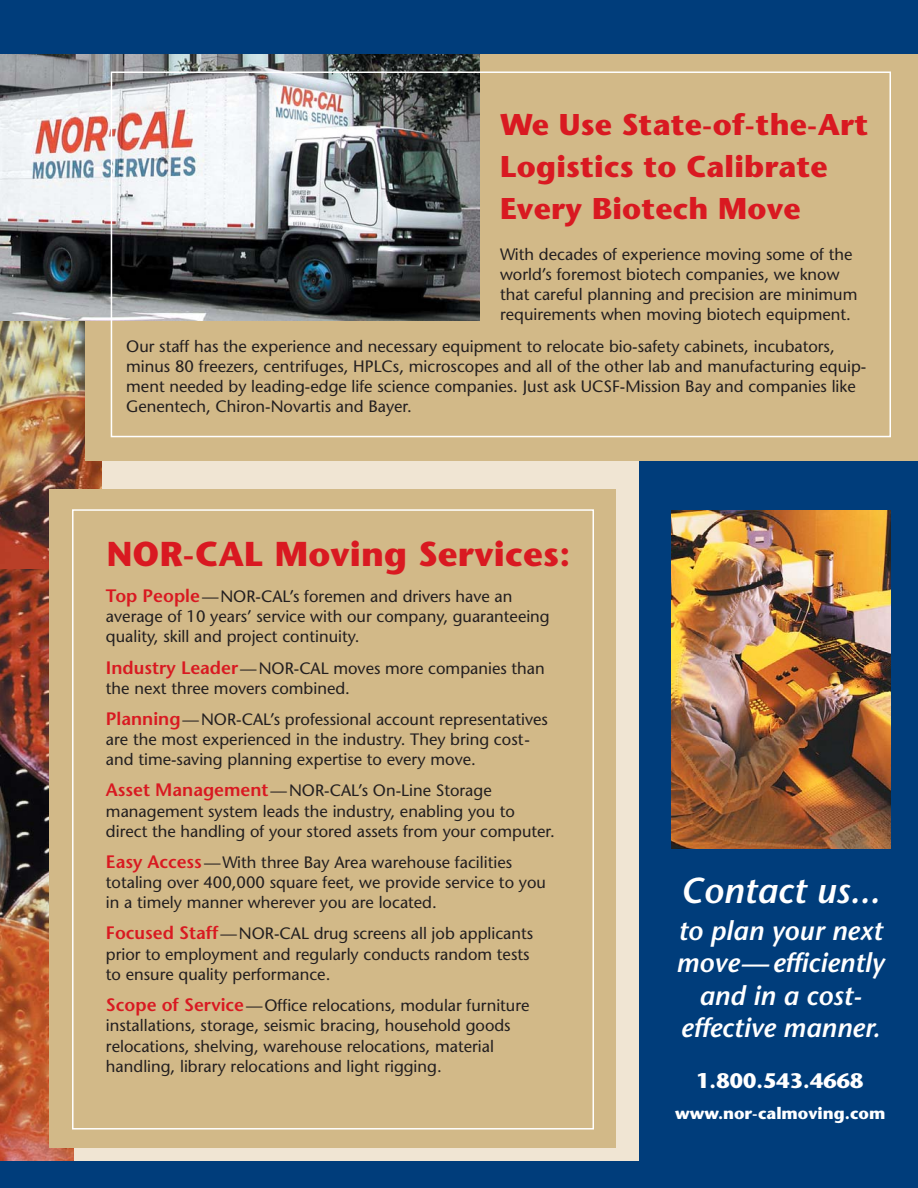
<style>
.page{position:relative;width:918px;height:1188px;background:#f0e5d3}
.page>*{position:absolute;margin:0;border:0;box-sizing:border-box;transform-origin:0 0}
.t1{font:italic 600 36px "Stone Sans";color:#fff}
.t2{font:700 34.5px "Stone Sans";letter-spacing:.005em;color:#d91921}
.t3{font:700 30px/42px "Stone Sans";letter-spacing:.005em;color:#d91921}
.t4{font:italic 600 27px/32.4px "Stone Sans";color:#fff;text-align:center}
.t5{font:700 21px "Stone Sans";letter-spacing:.005em;color:#fff}
.t6{font:16.5px/20.2px "Stone Sans";color:#231f20}
.t7{font:700 16.5px "Stone Sans";color:#fff}
.s1{font-weight:600;font-size:18px;color:#d91921}
</style>
<div class="page">
<img style="left:0;top:320px;width:101px;height:250px">
<div style="left:0;top:1161px;width:918px;height:27px;background:#003d7b"></div>
<div style="left:639px;top:457px;width:279px;height:711px;background:#003d7b"></div>
<div style="left:85px;top:16px;width:833px;height:445px;background:#d2b988"></div>
<img style="left:0;top:54px;width:479px;height:266px">
<img style="left:671px;top:511px;width:220px;height:338px">
<div style="left:0;top:0;width:918px;height:54px;background:#003d7b"></div>
<div style="left:111px;top:71px;width:780px;height:366px;border:2px solid #fff"></div>
<img style="left:0;top:570px;width:73px;height:591px">
<div style="left:49px;top:489px;width:567px;height:659px;background:#d2b988"></div>
<div style="left:72px;top:509px;width:522px;height:621px;border:2px solid #fff"></div>
<h3 class="t3" style="left:500px;top:107px;width:370px">We Use State-of-the-Art<br>Logistics to Calibrate<br>Every Biotech Move</h3>
<p class="t6" style="left:500px;top:246px;width:359px">With decades of experience moving some of the world’s foremost biotech companies, we know that careful planning and precision are minimum requirements when moving biotech equipment.</p>
<p class="t6" style="left:126px;top:337px;width:742px">Our staff has the experience and necessary equipment to relocate bio-safety cabinets, incubators, minus 80 freezers, centrifuges, HPLCs, microscopes and all of the other lab and manufacturing equip&shy;ment needed by leading-edge life science companies. Just ask UCSF-Mission Bay and companies like Genentech, Chiron-Novartis and Bayer.</p>
<h2 class="t2" style="left:107px;top:541px;width:465px">NOR-CAL Moving Services:</h2>
<p class="t6" style="left:106px;top:588px;width:445px"><span class="s1">Top People</span>—NOR-CAL’s foremen and drivers have an average of 10 years’ service with our company, guaranteeing quality, skill and project continuity.</p>
<p class="t6" style="left:106px;top:659px;width:440px"><span class="s1">Industry Leader</span>—NOR-CAL moves more companies than the next three movers combined.</p>
<p class="t6" style="left:106px;top:711px;width:444px"><span class="s1">Planning</span>—NOR-CAL’s professional account representatives are the most experienced in the industry. They bring cost&shy;and time-saving planning expertise to every move.</p>
<p class="t6" style="left:106px;top:782px;width:450px"><span class="s1">Asset Management</span>—NOR-CAL’s On-Line Storage management system leads the industry, enabling you to direct the handling of your stored assets from your computer.</p>
<p class="t6" style="left:106px;top:854px;width:441px"><span class="s1">Easy Access</span>—With three Bay Area warehouse facilities totaling over 400,000 square feet, we provide service to you in a timely manner wherever you are located.</p>
<p class="t6" style="left:106px;top:925px;width:429px"><span class="s1">Focused Staff</span>—NOR-CAL drug screens all job applicants prior to employment and regularly conducts random tests to ensure quality performance.</p>
<p class="t6" style="left:106px;top:997px;width:425px"><span class="s1">Scope of Service</span>—Office relocations, modular furniture installations, storage, seismic bracing, household goods relocations, shelving, warehouse relocations, material handling, library relocations and light rigging.</p>
<h1 class="t1" style="left:681px;top:877px;width:201px">Contact us...</h1>
<h3 class="t4" style="left:676px;top:917px;width:210px">to plan your next move—efficiently and in a cost&shy;effective manner.</h3>
<p class="t5" style="left:696px;top:1073px;width:169px">1.800.543.4668</p>
<p class="t7" style="left:675px;top:1107px;width:212px">www.nor-calmoving.com</p>
</div>
